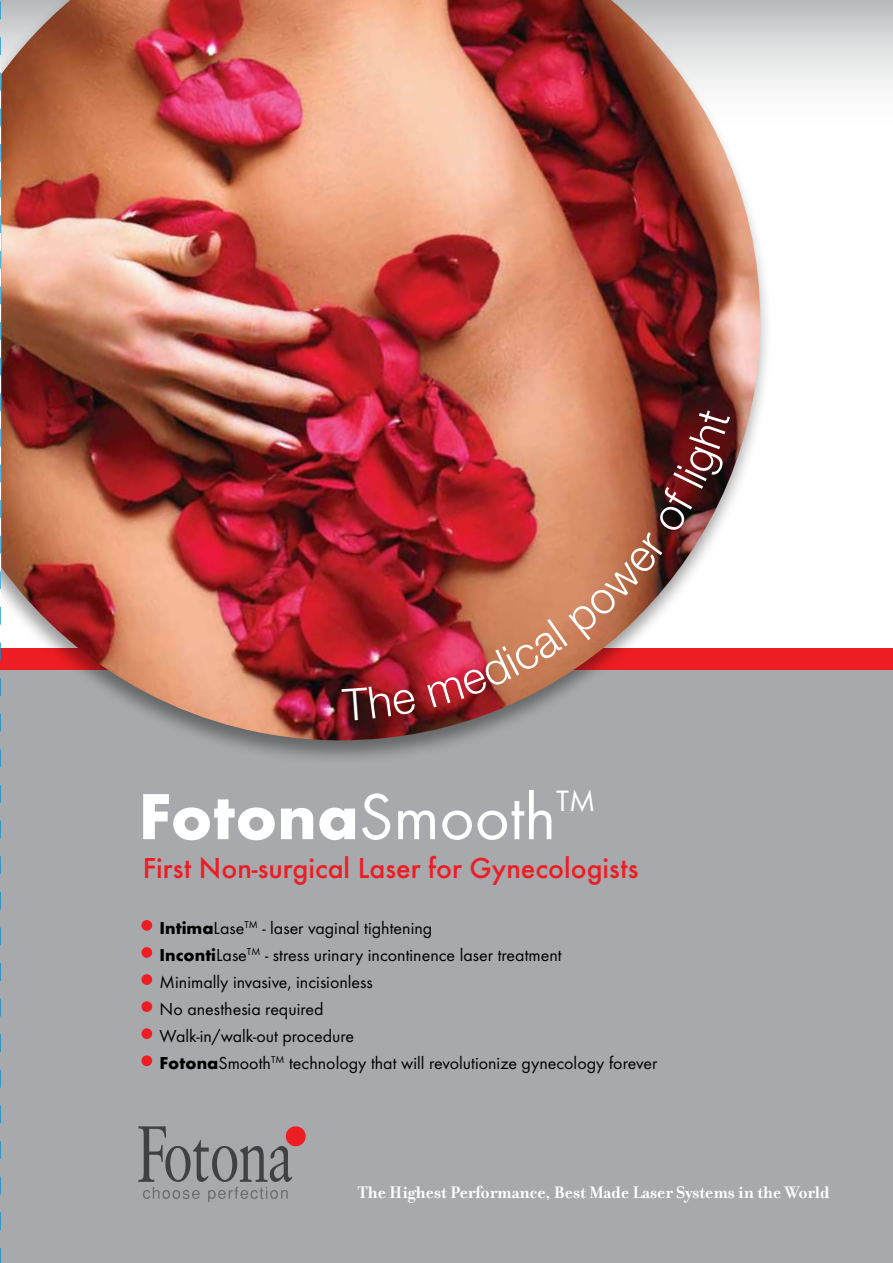
<style>
.page{position:relative;width:893px;height:1263px;background:#fff}
.page>*{position:absolute;margin:0;border:0;box-sizing:border-box;transform-origin:0 0}
.t1{font:700 67.5px "Futura TEE";color:#fff}
.t2{font:500 30px "Futura TEE";color:#ed1d24}
.t3{font:18px/27px "Futura TEE";color:#000}
.t4{font:700 18px "Filosofia";color:#fff}
.s1{font-weight:400}
.s2{font-weight:700}
</style>
<div class="page">
<div style="left:0;top:659px;width:893px;height:604px;background:#a7a9ac"></div>
<div style="left:0;top:0;width:893px;height:136px;background:linear-gradient(to bottom,#c1c3c5,#fff)"></div>
<div style="left:0;top:648px;width:893px;height:22px;background:#ed1d24"></div>
<svg style="left:138px;top:1126px;width:168px;height:76px"></svg>
<div style="left:1px;top:0;width:771px;height:762px;background:#000;opacity:.4"></div>
<img style="left:1px;top:0;width:759px;height:740px">
<div style="left:141px;top:920px;width:11px;height:11px;background:#ed1d24;border-radius:50%"></div>
<div style="left:141px;top:947px;width:11px;height:11px;background:#ed1d24;border-radius:50%"></div>
<div style="left:141px;top:974px;width:11px;height:11px;background:#ed1d24;border-radius:50%"></div>
<div style="left:141px;top:1001px;width:11px;height:11px;background:#ed1d24;border-radius:50%"></div>
<div style="left:141px;top:1028px;width:11px;height:11px;background:#ed1d24;border-radius:50%"></div>
<div style="left:141px;top:1055px;width:11px;height:11px;background:#ed1d24;border-radius:50%"></div>
<svg style="left:0;top:0;width:1px;height:1263px"></svg>
<svg style="left:342px;top:684px;width:75px;height:37px;background:#6d1318"></svg>
<img style="left:427px;top:408px;width:303px;height:299px">
<h1 class="t1" style="left:138px;top:775px;width:458px">Fotona<span class="s1">Smooth</span><sup>TM</sup></h1>
<h2 class="t2" style="left:143px;top:851px;width:497px">First Non-surgical Laser for Gynecologists</h2>
<p class="t3" style="left:160px;top:914px;width:499px"><span class="s2">Intima</span>Lase<sup>TM</sup> - laser vaginal tightening<br><span class="s2">Inconti</span>Lase<sup>TM</sup> - stress urinary incontinence laser treatment<br>Minimally invasive, incisionless<br>No anesthesia required<br>Walk-in/walk-out procedure<br><span class="s2">Fotona</span>Smooth<sup>TM</sup> technology that will revolutionize gynecology forever</p>
<p class="t4" style="left:358px;top:1182px;width:473px">The Highest Performance, Best Made Laser Systems in the World</p>
</div>
